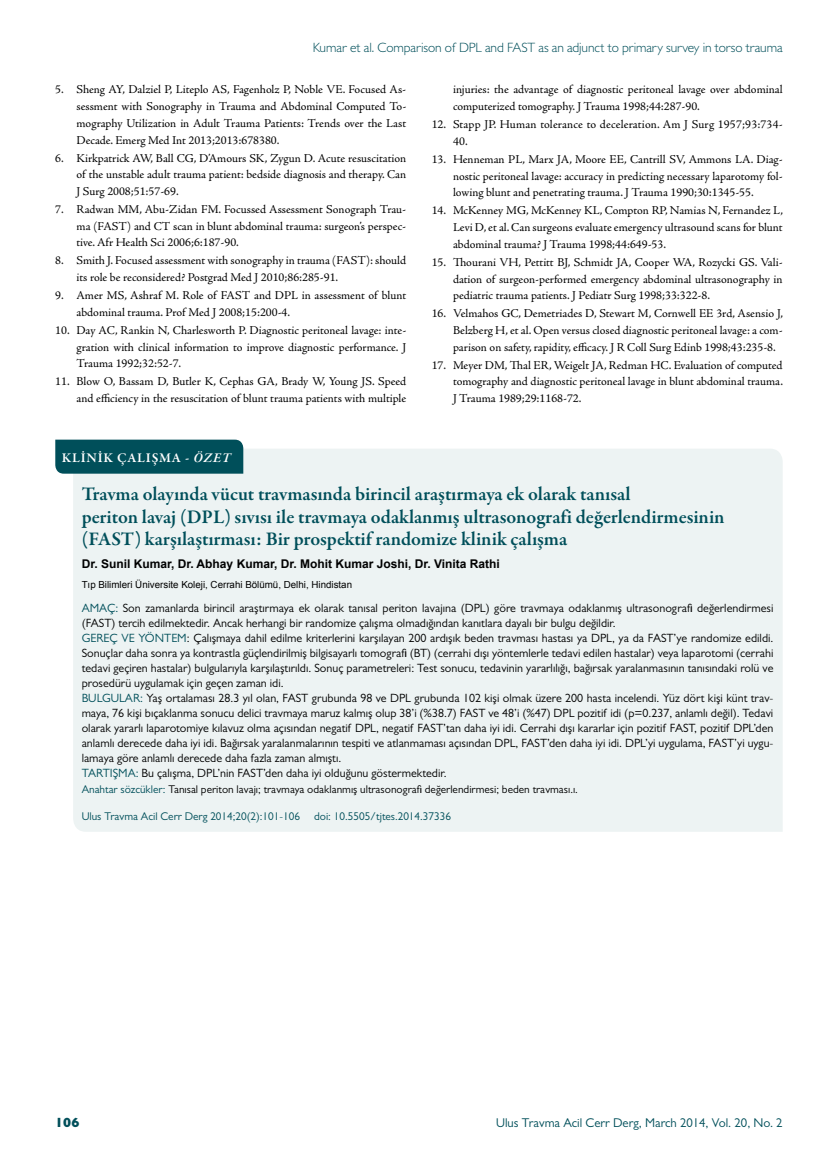
<style>
.page{position:relative;width:838px;height:1170px;background:#fff}
.page>*{position:absolute;margin:0;border:0;box-sizing:border-box;transform-origin:0 0}
.t1{font:600 19.5px/22.5px "Garamond Premr Pro";color:#004f5a}
.t2{font:300 13.5px "Gill Sans MT Pro";letter-spacing:-.005em;color:#004f5a}
.t3{font:600 13.5px "Garamond Premr Pro";letter-spacing:.055em;color:#fff}
.t4{font:800 13.5px "Gill Sans MT Pro";color:#004f5a}
.t5{font:12.75px "Gill Sans MT Pro";color:#004f5a}
.t6{font:12px/16.6px "Adobe Jenson Pro";color:#000;text-align:justify}
.t7{font:12px/15px "Gill Sans MT Pro";color:#000}
.t8{font:700 12px "Arial";color:#000}
.t9{font:11.25px "Gill Sans MT Pro";color:#000}
.t10{font:11.25px "Gill Sans MT Pro";color:#004f5a}
.t11{font:9.75px "Arial";color:#000}
.s1{font-style:italic}
.s2{color:#004f5a}
</style>
<div class="page">
<div style="left:73px;top:448px;width:709px;height:383px;background:#edf3f3"></div>
<div style="left:55px;top:439px;width:188px;height:34px;background:#004f5a"></div>
<p class="t2" style="left:313px;top:39px;width:471px">Kumar et al. Comparison of DPL and FAST as an adjunct to primary survey in torso trauma</p>
<p class="t6" style="left:77px;top:81px;width:331px;text-indent:-21px">5. Sheng AY, Dalziel P, Liteplo AS, Fagenholz P, Noble VE. Focused As&shy;sessment with Sonography in Trauma and Abdominal Computed To&shy;mography Utilization in Adult Trauma Patients: Trends over the Last Decade. Emerg Med Int 2013;2013:678380.</p>
<p class="t6" style="left:77px;top:150px;width:331px;text-indent:-21px">6. Kirkpatrick AW, Ball CG, D’Amours SK, Zygun D. Acute resuscitation of the unstable adult trauma patient: bedside diagnosis and therapy. Can J Surg 2008;51:57-69.</p>
<p class="t6" style="left:77px;top:201px;width:331px;text-indent:-21px">7. Radwan MM, Abu-Zidan FM. Focussed Assessment Sonograph Trau&shy;ma (FAST) and CT scan in blunt abdominal trauma: surgeon’s perspec&shy;tive. Afr Health Sci 2006;6:187-90.</p>
<p class="t6" style="left:77px;top:252px;width:331px;text-indent:-21px">8. Smith J. Focused assessment with sonography in trauma (FAST): should its role be reconsidered? Postgrad Med J 2010;86:285-91.</p>
<p class="t6" style="left:77px;top:287px;width:331px;text-indent:-21px">9. Amer MS, Ashraf M. Role of FAST and DPL in assessment of blunt abdominal trauma. Prof Med J 2008;15:200-4.</p>
<p class="t6" style="left:77px;top:322px;width:331px;text-indent:-21px">10. Day AC, Rankin N, Charlesworth P. Diagnostic peritoneal lavage: inte&shy;gration with clinical information to improve diagnostic performance. J Trauma 1992;32:52-7.</p>
<p class="t6" style="left:55px;top:373px;width:352px;text-align:right">11. Blow O, Bassam D, Butler K, Cephas GA, Brady W, Young JS. Speed and efficiency in the resuscitation of blunt trauma patients with multiple</p>
<p class="t3" style="left:62px;top:449px;width:170px">KLİNİK ÇALIŞMA - <span class="s1">ÖZET</span></p>
<p class="t6" style="left:453px;top:82px;width:331px">injuries: the advantage of diagnostic peritoneal lavage over abdominal computerized tomography. J Trauma 1998;44:287-90.</p>
<p class="t6" style="left:453px;top:116px;width:331px;text-indent:-21px">12. Stapp JP. Human tolerance to deceleration. Am J Surg 1957;93:734-<br>40.</p>
<p class="t6" style="left:453px;top:151px;width:331px;text-indent:-21px">13. Henneman PL, Marx JA, Moore EE, Cantrill SV, Ammons LA. Diag&shy;nostic peritoneal lavage: accuracy in predicting necessary laparotomy fol&shy;lowing blunt and penetrating trauma. J Trauma 1990;30:1345-55.</p>
<p class="t6" style="left:453px;top:202px;width:331px;text-indent:-21px">14. McKenney MG, McKenney KL, Compton RP, Namias N, Fernandez L, Levi D, et al. Can surgeons evaluate emergency ultrasound scans for blunt abdominal trauma? J Trauma 1998;44:649-53.</p>
<p class="t6" style="left:453px;top:254px;width:331px;text-indent:-21px">15. Thourani VH, Pettitt BJ, Schmidt JA, Cooper WA, Rozycki GS. Vali&shy;dation of surgeon-performed emergency abdominal ultrasonography in pediatric trauma patients. J Pediatr Surg 1998;33:322-8.</p>
<p class="t6" style="left:453px;top:305px;width:331px;text-indent:-21px">16. Velmahos GC, Demetriades D, Stewart M, Cornwell EE 3rd, Asensio J, Belzberg H, et al. Open versus closed diagnostic peritoneal lavage: a com&shy;parison on safety, rapidity, efficacy. J R Coll Surg Edinb 1998;43:235-8.</p>
<p class="t6" style="left:453px;top:357px;width:331px;text-indent:-21px">17. Meyer DM, Thal ER, Weigelt JA, Redman HC. Evaluation of computed tomography and diagnostic peritoneal lavage in blunt abdominal trauma.<br>J Trauma 1989;29:1168-72.</p>
<h1 class="t1" style="left:82px;top:483px;width:644px">Travma olayında vücut travmasında birincil araştırmaya ek olarak tanısal<br>periton lavaj (DPL) sıvısı ile travmaya odaklanmış ultrasonografi değerlendirmesinin (FAST) karşılaştırması: Bir prospektif randomize klinik çalışma</h1>
<p class="t8" style="left:82px;top:556px;width:420px">Dr. Sunil Kumar, Dr. Abhay Kumar, Dr. Mohit Kumar Joshi, Dr. Vinita Rathi</p>
<p class="t11" style="left:82px;top:578px;width:272px">Tıp Bilimleri Üniversite Koleji, Cerrahi Bölümü, Delhi, Hindistan</p>
<p class="t7" style="left:82px;top:600px;width:693px"><span class="s2">AMAÇ:</span> Son zamanlarda birincil araştırmaya ek olarak tanısal periton lavajına (DPL) göre travmaya odaklanmış ultrasonografi değerlendirmesi (FAST) tercih edilmektedir. Ancak herhangi bir randomize çalışma olmadığından kanıtlara dayalı bir bulgu değildir.<br><span class="s2">GEREÇ VE YÖNTEM</span>: Çalışmaya dahil edilme kriterlerini karşılayan 200 ardışık beden travması hastası ya DPL, ya da FAST’ye randomize edildi.<br>Sonuçlar daha sonra ya kontrastla güçlendirilmiş bilgisayarlı tomografi (BT) (cerrahi dışı yöntemlerle tedavi edilen hastalar) veya laparotomi (cerrahi tedavi geçiren hastalar) bulgularıyla karşılaştırıldı. Sonuç parametreleri: Test sonucu, tedavinin yararlılığı, bağırsak yaralanmasının tanısındaki rolü ve prosedürü uygulamak için geçen zaman idi.<br><span class="s2">BULGULAR:</span> Yaş ortalaması 28.3 yıl olan, FAST grubunda 98 ve DPL grubunda 102 kişi olmak üzere 200 hasta incelendi. Yüz dört kişi künt trav&shy;maya, 76 kişi bıçaklanma sonucu delici travmaya maruz kalmış olup 38’i (%38.7) FAST ve 48’i (%47) DPL pozitif idi (p=0.237, anlamlı değil). Tedavi olarak yararlı laparotomiye kılavuz olma açısından negatif DPL, negatif FAST’tan daha iyi idi. Cerrahi dışı kararlar için pozitif FAST, pozitif DPL’den anlamlı derecede daha iyi idi. Bağırsak yaralanmalarının tespiti ve atlanmaması açısından DPL, FAST’den daha iyi idi. DPL’yi uygulama, FAST’yi uygu&shy;lamaya göre anlamlı derecede daha fazla zaman almıştı.<br><span class="s2">TARTIŞMA:</span> Bu çalışma, DPL’nin FAST’den daha iyi olduğunu göstermektedir.</p>
<p class="t9" style="left:82px;top:782px;width:498px"><span class="s2">Anahtar sözcükler:</span> Tanısal periton lavajı; travmaya odaklanmış ultrasonografi değerlendirmesi; beden travması.ı.</p>
<p class="t10" style="left:82px;top:809px;width:220px">Ulus Travma Acil Cerr Derg 2014;20(2):101-106</p>
<p class="t10" style="left:314px;top:809px;width:138px">doi: 10.5505/tjtes.2014.37336</p>
<p class="t4" style="left:55px;top:1114px;width:26px">106</p>
<p class="t5" style="left:496px;top:1115px;width:288px">Ulus Travma Acil Cerr Derg, March 2014, Vol. 20, No. 2</p>
</div>
